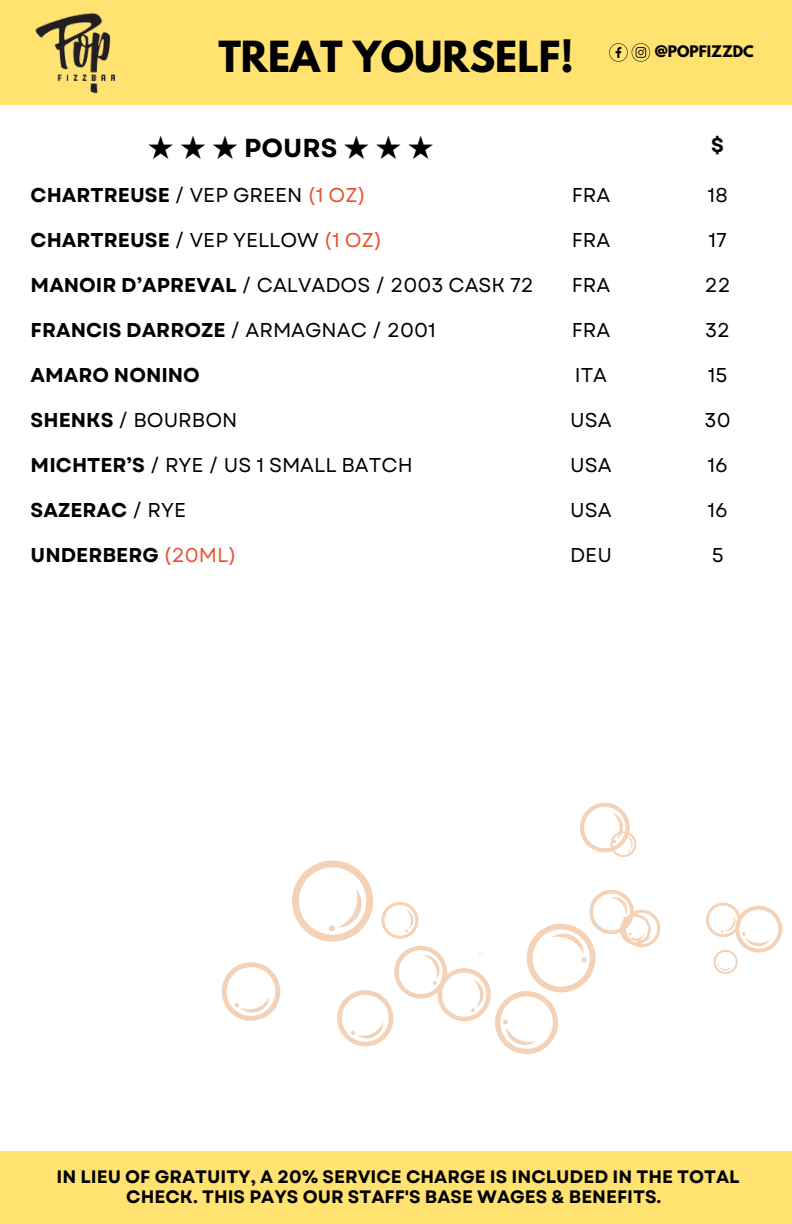
<style>
.page{position:relative;width:792px;height:1224px;background:#fff}
.page>*{position:absolute;margin:0;border:0;box-sizing:border-box;transform-origin:0 0}
.t1{font:700 38px "League Spartan";color:#000}
.t2{font:700 26px "Noto Sans CJ Ksc";color:#000}
.t3{font:20px "Garet";color:#000}
.t4{font:700 20px "Garet";color:#000}
.t5{font:700 18px/19.4px "Garet";color:#000;text-align:center}
.t6{font:700 14.2px "League Spartan";color:#000}
.s1{font-family:"Garet"}
.s2{font-weight:400}
.s3{font-weight:400;color:#eb5233}
.s4{font-weight:700}
</style>
<div class="page">
<div style="left:0;top:1152px;width:792px;height:72px;background:#ffe270"></div>
<svg style="left:706px;top:902px;width:77px;height:72px"></svg>
<svg style="left:221px;top:802px;width:440px;height:253px"></svg>
<svg style="left:328px;top:925px;width:7px;height:7px"></svg>
<div style="left:0;top:0;width:792px;height:104px;background:#ffe270"></div>
<img style="left:35px;top:12px;width:81px;height:82px">
<svg style="left:609px;top:43px;width:41px;height:19px"></svg>
<h1 class="t1" style="left:218px;top:38px;width:357px">TREAT YOURSELF!</h1>
<p class="t6" style="left:655px;top:44px;width:101px">@POPFIZZDC</p>
<p class="t2" style="left:148px;top:127px;width:287px">★★★<span class="s1">POURS</span>★★★</p>
<p class="t4" style="left:711px;top:131px;width:14px">$</p>
<p class="t4" style="left:31px;top:181px;width:337px">CHARTREUSE <span class="s2">/ VEP GREEN</span> <span class="s3">(1 OZ)</span></p>
<p class="t3" style="left:572px;top:181px;width:40px">FRA</p>
<p class="t3" style="left:708px;top:181px;width:22px">18</p>
<p class="t4" style="left:31px;top:226px;width:353px">CHARTREUSE <span class="s2">/ VEP YELLOW</span> <span class="s3">(1 OZ)</span></p>
<p class="t3" style="left:572px;top:226px;width:40px">FRA</p>
<p class="t3" style="left:708px;top:226px;width:20px">17</p>
<p class="t3" style="left:31px;top:271px;width:505px"><span class="s4">MANOIR D’APREVAL</span> / CALVADOS / 2003 CASK 72</p>
<p class="t3" style="left:572px;top:271px;width:40px">FRA</p>
<p class="t3" style="left:705px;top:271px;width:27px">22</p>
<p class="t4" style="left:31px;top:316px;width:407px">FRANCIS DARROZE <span class="s2">/ ARMAGNAC / 2001</span></p>
<p class="t3" style="left:572px;top:316px;width:40px">FRA</p>
<p class="t3" style="left:705px;top:316px;width:26px">32</p>
<p class="t4" style="left:31px;top:361px;width:171px">AMARO NONINO</p>
<p class="t3" style="left:575px;top:361px;width:34px">ITA</p>
<p class="t3" style="left:708px;top:361px;width:21px">15</p>
<p class="t3" style="left:31px;top:406px;width:208px"><span class="s4">SHENKS</span> / BOURBON</p>
<p class="t3" style="left:570px;top:406px;width:43px">USA</p>
<p class="t3" style="left:705px;top:406px;width:28px">30</p>
<p class="t3" style="left:31px;top:451px;width:384px"><span class="s4">MICHTER’S</span> / RYE / US 1 SMALL BATCH</p>
<p class="t3" style="left:570px;top:451px;width:43px">USA</p>
<p class="t3" style="left:707px;top:451px;width:22px">16</p>
<p class="t4" style="left:31px;top:496px;width:157px">SAZERAC <span class="s2">/ RYE</span></p>
<p class="t3" style="left:570px;top:496px;width:43px">USA</p>
<p class="t3" style="left:707px;top:496px;width:22px">16</p>
<p class="t4" style="left:31px;top:541px;width:208px">UNDERBERG <span class="s3">(20ML)</span></p>
<p class="t3" style="left:570px;top:541px;width:43px">DEU</p>
<p class="t3" style="left:712px;top:541px;width:13px">5</p>
<p class="t5" style="left:57px;top:1168px;width:685px">IN LIEU OF GRATUITY, A 20% SERVICE CHARGE IS INCLUDED IN THE TOTAL<br>CHECK. THIS PAYS OUR STAFF'S BASE WAGES &amp; BENEFITS.</p>
</div>
